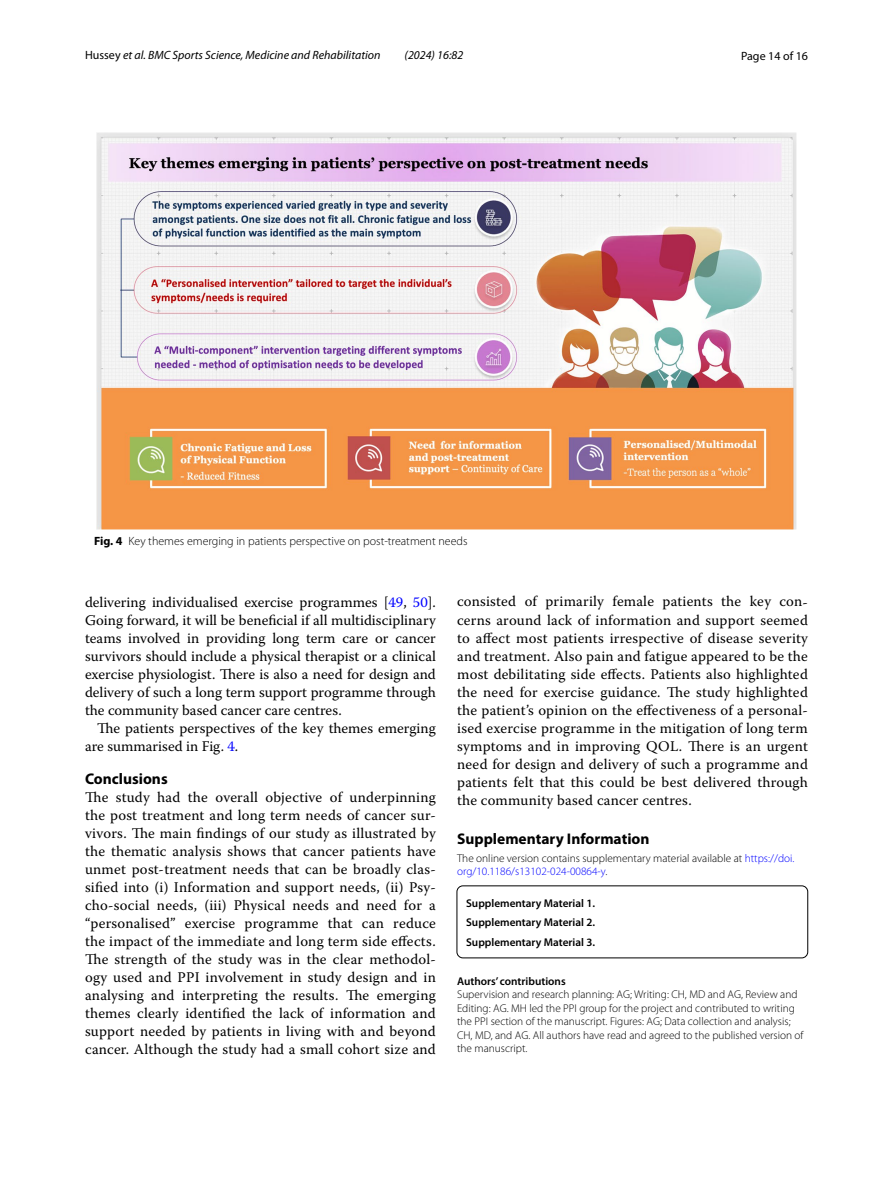
<style>
.page{position:relative;width:893px;height:1187px;background:#fff}
.page>*{position:absolute;margin:0;border:0;box-sizing:border-box;transform-origin:0 0}
.t1{font:700 15.45px "Myriad Pro";color:#000}
.t2{font:14.7px/18px "Warnock Pro";letter-spacing:.005em;color:#000;text-align:justify}
.t3{font:italic 12px "Myriad Pro";color:#000}
.t4{font:300 12px "Myriad Pro";color:#000}
.t5{font:12px "Myriad Pro";color:#000}
.t6{font:300 11.25px/13.5px "Myriad Pro";color:#000}
.t7{font:600 11.25px/19.5px "Myriad Pro";color:#000;text-align:justify}
.s1{font-style:normal}
.s2{font-weight:700}
.s3{color:#00f}
</style>
<div class="page">
<div style="left:457px;top:885px;width:351px;height:73px;border:1px solid #000;border-radius:6px"></div>
<img style="left:96px;top:133px;width:701px;height:397px">
<p class="t3" style="left:85px;top:48px;width:297px"><span class="s1">Hussey</span> et al. BMC Sports Science, Medicine and Rehabilitation</p>
<p class="t3" style="left:405px;top:48px;width:60px">(2024) 16:82</p>
<p class="t5" style="left:741px;top:48px;width:68px">Page 14 of 16</p>
<p class="t4" style="left:94px;top:534px;width:375px"><span class="s2">Fig. 4</span> Key themes emerging in patients perspective on post-treatment needs</p>
<p class="t2" style="left:85px;top:592px;width:352px">delivering individualised exercise programmes [<span class="s3">49</span>, <span class="s3">50</span>].<br>Going forward, it will be beneficial if all multidisciplinary teams involved in providing long term care or cancer survivors should include a physical therapist or a clinical exercise physiologist. There is also a need for design and delivery of such a long term support programme through the community based cancer care centres.</p>
<p class="t2" style="left:85px;top:718px;width:352px;text-indent:12px">The patients perspectives of the key themes emerging are summarised in Fig. <span class="s3">4</span>.</p>
<p class="t1" style="left:85px;top:768px;width:84px">Conclusions</p>
<p class="t2" style="left:85px;top:787px;width:352px">The study had the overall objective of underpinning the post treatment and long term needs of cancer sur&shy;vivors. The main findings of our study as illustrated by the thematic analysis shows that cancer patients have unmet post-treatment needs that can be broadly clas&shy;sified into (i) Information and support needs, (ii) Psy&shy;cho-social needs, (iii) Physical needs and need for a “personalised” exercise programme that can reduce the impact of the immediate and long term side effects.<br>The strength of the study was in the clear methodol&shy;ogy used and PPI involvement in study design and in analysing and interpreting the results. The emerging themes clearly identified the lack of information and support needed by patients in living with and beyond cancer. Although the study had a small cohort size and</p>
<p class="t2" style="left:457px;top:592px;width:352px">consisted of primarily female patients the key con&shy;cerns around lack of information and support seemed to affect most patients irrespective of disease severity and treatment. Also pain and fatigue appeared to be the most debilitating side effects. Patients also highlighted the need for exercise guidance. The study highlighted the patient’s opinion on the effectiveness of a personal&shy;ised exercise programme in the mitigation of long term symptoms and in improving QOL. There is an urgent need for design and delivery of such a programme and patients felt that this could be best delivered through the community based cancer centres.</p>
<p class="t1" style="left:457px;top:828px;width:194px">Supplementary Information</p>
<p class="t6" style="left:457px;top:851px;width:339px">The online version contains supplementary material available at <span class="s3">https://doi. org/10.1186/s13102-024-00864-y</span>.</p>
<p class="t7" style="left:466px;top:892px;width:130px">Supplementary Material 1.<br>Supplementary Material 2.<br>Supplementary Material 3.</p>
<p class="t7" style="left:457px;top:970px;width:110px">Authors’ contributions</p>
<p class="t6" style="left:457px;top:987px;width:348px">Supervision and research planning: AG; Writing: CH, MD and AG, Review and Editing: AG. MH led the PPI group for the project and contributed to writing the PPI section of the manuscript. Figures: AG; Data collection and analysis; CH, MD, and AG. All authors have read and agreed to the published version of the manuscript.</p>
</div>
